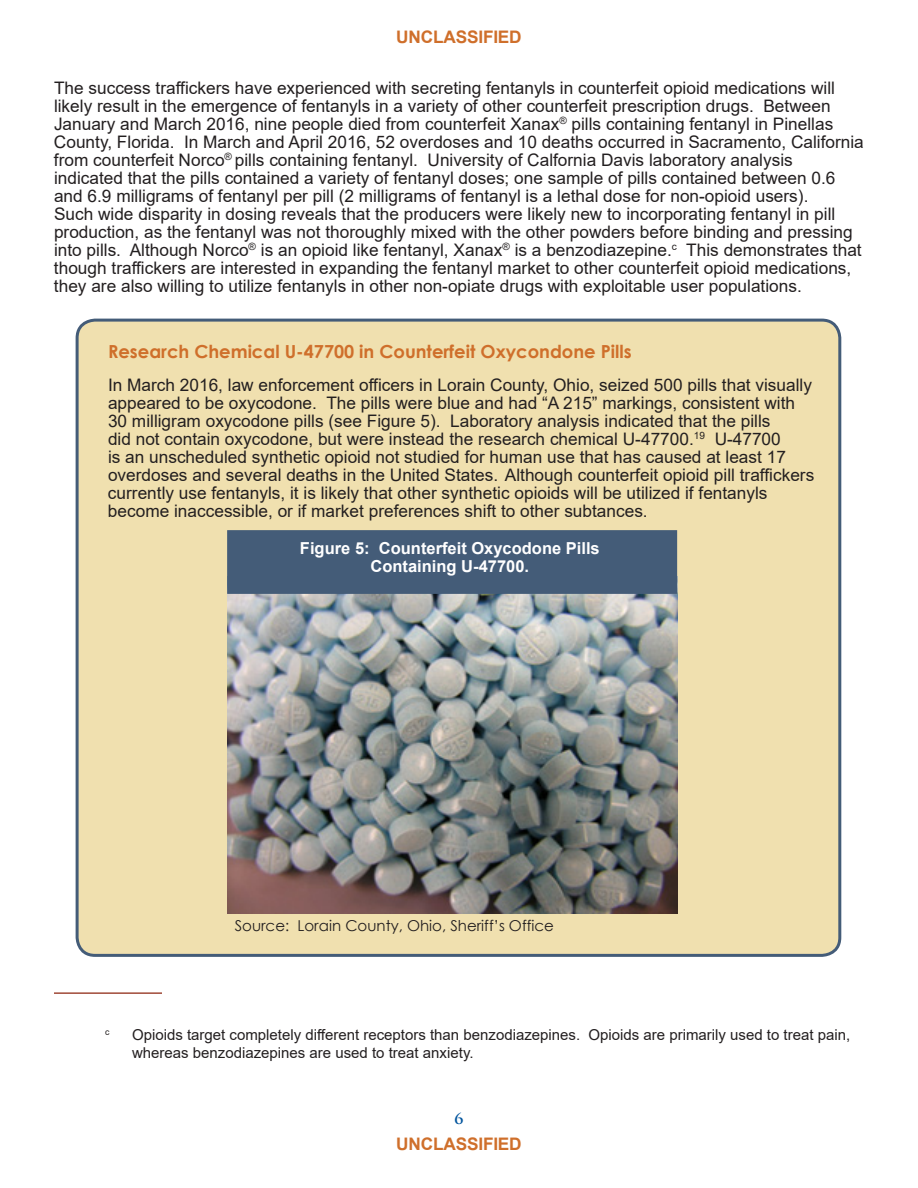
<style>
.page{position:relative;width:918px;height:1188px;background:#fff}
.page>*{position:absolute;margin:0;border:0;box-sizing:border-box;transform-origin:0 0}
.t1{font:700 18px "Century Gothic";color:#cf6f2b}
.t2{font:17.25px/18px "Arial";color:#231f20}
.t3{font:700 17.25px "Arial";letter-spacing:-.01em;color:#cf6f2b}
.t4{font:700 16.5px/18px "Arial";color:#fff;text-align:center}
.t5{font:15px/18px "Arial";color:#231f20}
.t6{font:15px "Century Gothic";color:#231f20}
.t7{font:700 15px "Trajan Pro";color:#01549d}
.t8{font:8.7px "Arial";color:#231f20}
</style>
<div class="page">
<div style="left:77px;top:320px;width:763px;height:635px;background:#f0e0af;border-radius:18px"></div>
<div style="left:76px;top:319px;width:765px;height:638px;border:3px solid #445c78;border-radius:18px"></div>
<hr style="left:54px;top:992px;width:108px;height:2px;background:#a04938">
<img style="left:227px;top:594px;width:450px;height:320px">
<div style="left:227px;top:530px;width:450px;height:64px;background:#445c78;border:2px solid #445c78"></div>
<p class="t3" style="left:396px;top:24px;width:127px">UNCLASSIFIED</p>
<p class="t2" style="left:54px;top:78px;width:811px">The success traffickers have experienced with secreting fentanyls in counterfeit opioid medications will likely result in the emergence of fentanyls in a variety of other counterfeit prescription drugs. Between January and March 2016, nine people died from counterfeit Xanax<sup>®</sup> pills containing fentanyl in Pinellas County, Florida. In March and April 2016, 52 overdoses and 10 deaths occurred in Sacramento, California from counterfeit Norco<sup>®</sup> pills containing fentanyl. University of Calfornia Davis laboratory analysis indicated that the pills contained a variety of fentanyl doses; one sample of pills contained between 0.6 and 6.9 milligrams of fentanyl per pill (2 milligrams of fentanyl is a lethal dose for non-opioid users).<br>Such wide disparity in dosing reveals that the producers were likely new to incorporating fentanyl in pill production, as the fentanyl was not thoroughly mixed with the other powders before binding and pressing into pills. Although Norco<sup>®</sup> is an opioid like fentanyl, Xanax<sup>®</sup> is a benzodiazepine.<sup>c</sup> This demonstrates that though traffickers are interested in expanding the fentanyl market to other counterfeit opioid medications, they are also willing to utilize fentanyls in other non-opiate drugs with exploitable user populations.</p>
<h4 class="t1" style="left:108px;top:337px;width:525px">Research Chemical U-47700 in Counterfeit Oxycondone Pills</h4>
<p class="t2" style="left:108px;top:375px;width:708px">In March 2016, law enforcement officers in Lorain County, Ohio, seized 500 pills that visually appeared to be oxycodone. The pills were blue and had “A 215” markings, consistent with 30 milligram oxycodone pills (see Figure 5). Laboratory analysis indicated that the pills<br>did not contain oxycodone, but were instead the research chemical U-47700.<sup>19</sup> U-47700<br>is an unscheduled synthetic opioid not studied for human use that has caused at least 17 overdoses and several deaths in the United States. Although counterfeit opioid pill traffickers currently use fentanyls, it is likely that other synthetic opioids will be utilized if fentanyls become inaccessible, or if market preferences shift to other subtances.</p>
<p class="t4" style="left:300px;top:539px;width:301px">Figure 5: Counterfeit Oxycodone Pills<br>Containing U-47700.</p>
<p class="t6" style="left:235px;top:915px;width:321px">Source: Lorain County, Ohio, Sheriff’s Office</p>
<p class="t8" style="left:105px;top:1026px;width:6px">c</p>
<p class="t5" style="left:132px;top:1026px;width:720px">Opioids target completely different receptors than benzodiazepines. Opioids are primarily used to treat pain, whereas benzodiazepines are used to treat anxiety.</p>
<p class="t7" style="left:455px;top:1109px;width:10px">6</p>
<p class="t3" style="left:396px;top:1131px;width:127px">UNCLASSIFIED</p>
</div>
